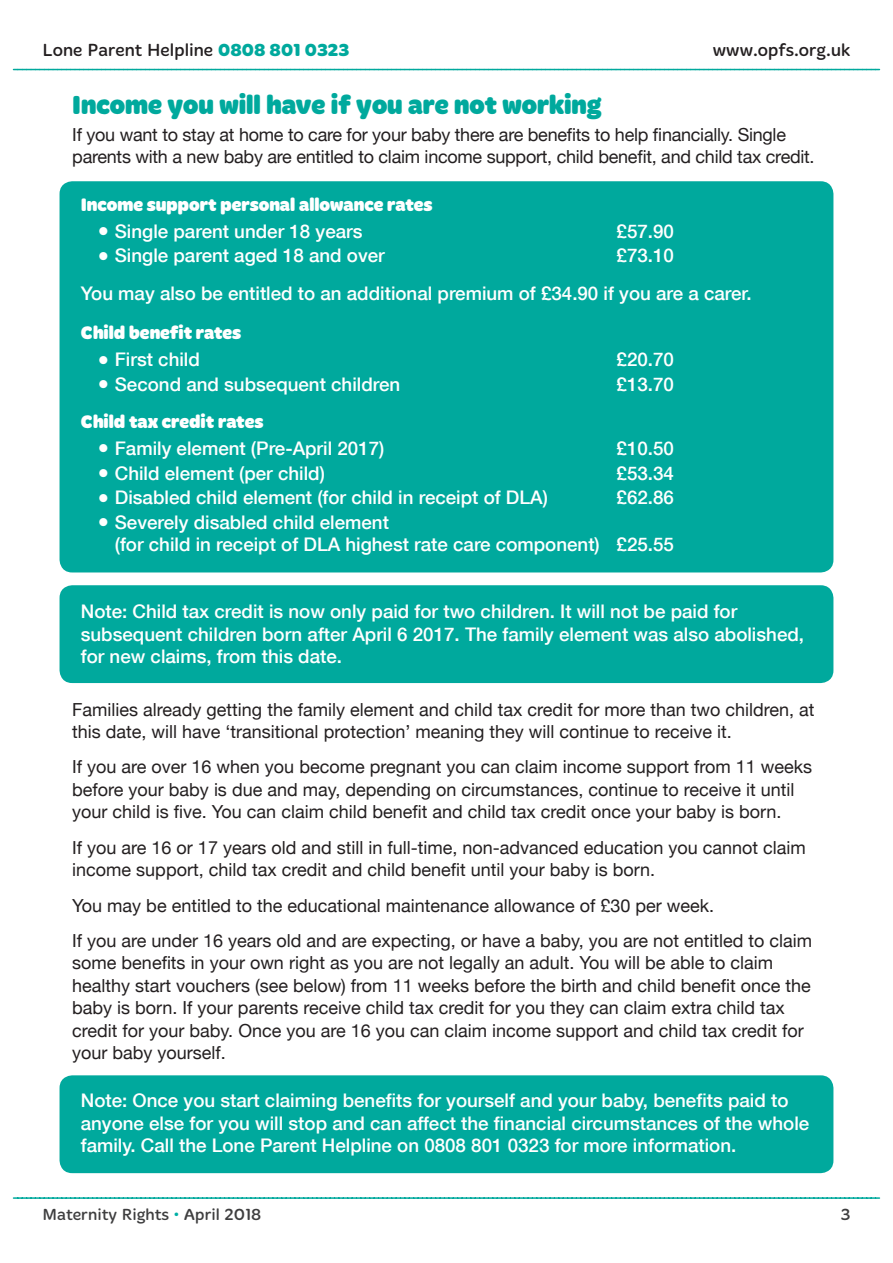
<style>
.page{position:relative;width:893px;height:1263px;background:#fff}
.page>*{position:absolute;margin:0;border:0;box-sizing:border-box;transform-origin:0 0}
.heading_1{font:900 27px "Merge";color:#00a99d}
.infobox_-_general{font:500 18.75px/22.5px "Helvetica Neue";color:#fff}
.infobox_-_general-2{font:900 18.75px "Merge";color:#fff}
.t1{font:18px/22.5px "Helvetica Neue";color:#231f20}
.t2{font:18px "Merge";color:#231f20}
.t3{font:16.5px "Merge";color:#3e3e3f}
.s1{font-weight:700;color:#00a99d}
.s2{font-size:22.5px}
.s3{color:#00afa5}
</style>
<div class="page">
<svg style="left:14px;top:1197px;width:865px;height:2px;background:#29b6ac"></svg>
<svg style="left:14px;top:69px;width:865px;height:1px"></svg>
<div style="left:60px;top:181px;width:773px;height:391px;background:#00a99d;border-radius:13px"></div>
<div style="left:60px;top:585px;width:773px;height:98px;background:#00a99d;border-radius:13px"></div>
<div style="left:60px;top:1075px;width:773px;height:98px;background:#00a99d;border-radius:13px"></div>
<p class="t2" style="left:43px;top:40px;width:309px">Lone Parent Helpline <span class="s1">0808 801 0323</span></p>
<p class="t2" style="left:713px;top:40px;width:139px">www.opfs.org.uk</p>
<h1 class="heading_1" style="left:72px;top:88px;width:531px">Income you will have if you are not working</h1>
<p class="t1" style="left:72px;top:122px;width:744px">If you want to stay at home to care for your baby there are benefits to help financially. Single parents with a new baby are entitled to claim income support, child benefit, and child tax credit.</p>
<p class="infobox_-_general-2" style="left:81px;top:193px;width:353px">Income support personal allowance rates</p>
<p class="infobox_-_general" style="left:98px;top:219px;width:266px"><span class="s2">•</span> Single parent under 18 years</p>
<p class="infobox_-_general" style="left:617px;top:219px;width:59px">£57.90</p>
<p class="infobox_-_general" style="left:98px;top:244px;width:288px"><span class="s2">•</span> Single parent aged 18 and over</p>
<p class="infobox_-_general" style="left:617px;top:244px;width:59px">£73.10</p>
<p class="infobox_-_general" style="left:81px;top:281px;width:672px">You may also be entitled to an additional premium of £34.90 if you are a carer.</p>
<p class="infobox_-_general-2" style="left:81px;top:322px;width:162px">Child benefit rates</p>
<p class="infobox_-_general" style="left:98px;top:347px;width:104px"><span class="s2">•</span> First child</p>
<p class="infobox_-_general" style="left:617px;top:347px;width:59px">£20.70</p>
<p class="infobox_-_general" style="left:98px;top:372px;width:304px"><span class="s2">•</span> Second and subsequent children</p>
<p class="infobox_-_general" style="left:617px;top:372px;width:59px">£13.70</p>
<p class="infobox_-_general-2" style="left:81px;top:410px;width:184px">Child tax credit rates</p>
<p class="infobox_-_general" style="left:98px;top:436px;width:288px"><span class="s2">•</span> Family element (Pre-April 2017)</p>
<p class="infobox_-_general" style="left:617px;top:436px;width:59px">£10.50</p>
<p class="infobox_-_general" style="left:98px;top:461px;width:229px"><span class="s2">•</span> Child element (per child)</p>
<p class="infobox_-_general" style="left:617px;top:461px;width:59px">£53.34</p>
<p class="infobox_-_general" style="left:98px;top:485px;width:452px"><span class="s2">•</span> Disabled child element (for child in receipt of DLA)</p>
<p class="infobox_-_general" style="left:617px;top:485px;width:59px">£62.86</p>
<p class="infobox_-_general" style="left:115px;top:510px;width:561px;text-indent:-17px"><span class="s2">•</span> Severely disabled child element<br>(for child in receipt of DLA highest rate care component) £25.55</p>
<p class="infobox_-_general" style="left:81px;top:600px;width:725px">Note: Child tax credit is now only paid for two children. It will not be paid for subsequent children born after April 6 2017. The family element was also abolished, for new claims, from this date.</p>
<p class="t1" style="left:72px;top:697px;width:744px">Families already getting the family element and child tax credit for more than two children, at this date, will have ‘transitional protection’ meaning they will continue to receive it.</p>
<p class="t1" style="left:72px;top:754px;width:741px">If you are over 16 when you become pregnant you can claim income support from 11 weeks before your baby is due and may, depending on circumstances, continue to receive it until your child is five. You can claim child benefit and child tax credit once your baby is born.</p>
<p class="t1" style="left:72px;top:835px;width:735px">If you are 16 or 17 years old and still in full-time, non-advanced education you cannot claim income support, child tax credit and child benefit until your baby is born.</p>
<p class="t1" style="left:72px;top:892px;width:643px">You may be entitled to the educational maintenance allowance of £30 per week.</p>
<p class="t1" style="left:72px;top:928px;width:741px">If you are under 16 years old and are expecting, or have a baby, you are not entitled to claim some benefits in your own right as you are not legally an adult. You will be able to claim healthy start vouchers (see below) from 11 weeks before the birth and child benefit once the baby is born. If your parents receive child tax credit for you they can claim extra child tax credit for your baby. Once you are 16 you can claim income support and child tax credit for your baby yourself.</p>
<p class="infobox_-_general" style="left:81px;top:1088px;width:730px">Note: Once you start claiming benefits for yourself and your baby, benefits paid to anyone else for you will stop and can affect the financial circumstances of the whole family. Call the Lone Parent Helpline on 0808 801 0323 for more information.</p>
<p class="t3" style="left:43px;top:1205px;width:220px">Maternity Rights <span class="s3">•</span> April 2018</p>
<p class="t3" style="left:841px;top:1205px;width:11px">3</p>
</div>
